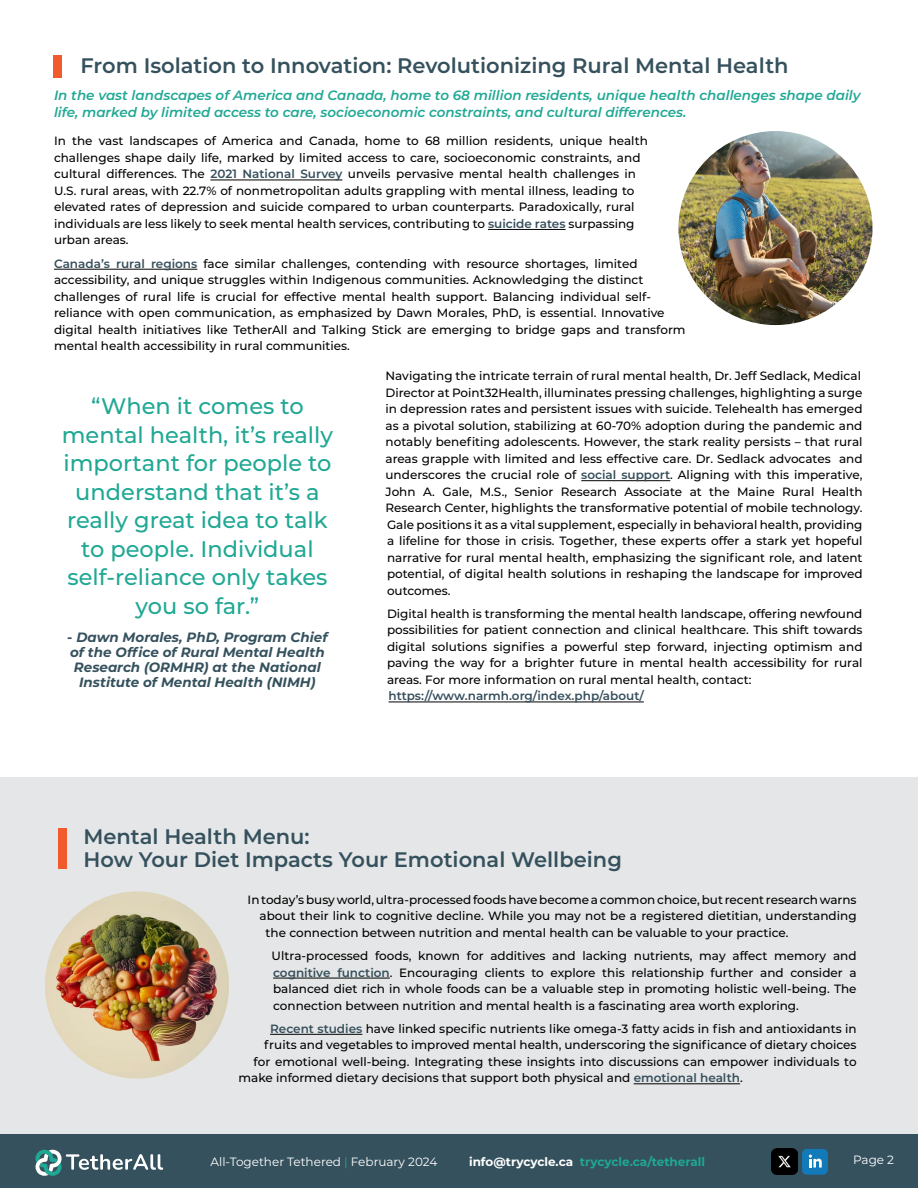
<style>
.page{position:relative;width:918px;height:1188px;background:#fff}
.page>*{position:absolute;margin:0;border:0;box-sizing:border-box;transform-origin:0 0}
.t1{font:500 22.5px/28.5px "Montserrat";color:#20a894;text-align:center}
.t2{font:600 21px/22.5px "Montserrat";color:#35515d}
.t3{font:italic 600 13.5px/16.5px "Montserrat";color:#20a894}
.t4{font:italic 700 13.5px/15px "Montserrat";color:#35515d;text-align:center}
.t5{font:500 12px/16.5px "Montserrat";color:#000}
.t6{font:12px "Montserrat";color:#fff}
.t7{font:600 12px "Montserrat";color:#364f5c}
.t8{font:700 12px "Montserrat";color:#20a894}
.s1{font-weight:600;color:#364f5c}
.s2{color:#20a894}
.s3{color:#fff}
</style>
<div class="page">
<div style="left:0;top:1134px;width:918px;height:54px;background:#35515d"></div>
<div style="left:802px;top:1149px;width:26px;height:26px;background:#127ab8;border-radius:5px"></div>
<svg style="left:809px;top:1155px;width:13px;height:13px"></svg>
<svg style="left:36px;top:1150px;width:127px;height:26px"></svg>
<img style="left:772px;top:1149px;width:26px;height:26px">
<div style="left:53px;top:55px;width:9px;height:23px;background:#f15a2c"></div>
<div style="left:0;top:778px;width:918px;height:356px;background:#e5e6e7"></div>
<hr style="left:273px;top:978px;width:117px;height:1px;background:#000">
<hr style="left:270px;top:1034px;width:92px;height:1px;background:#000">
<hr style="left:634px;top:1084px;width:106px;height:1px;background:#000">
<div style="left:58px;top:828px;width:9px;height:40px;background:#f15a2c"></div>
<div style="left:45px;top:891px;width:184px;height:188px;background:#dfd5ba;border-radius:50%"></div>
<img style="left:45px;top:902px;width:184px;height:170px">
<hr style="left:210px;top:180px;width:132px;height:1px;background:#000">
<hr style="left:488px;top:229px;width:78px;height:1px;background:#000">
<hr style="left:54px;top:269px;width:143px;height:1px;background:#000">
<hr style="left:581px;top:480px;width:89px;height:1px;background:#000">
<hr style="left:389px;top:702px;width:255px;height:1px;background:#000">
<img style="left:678px;top:131px;width:195px;height:194px;border-radius:97px">
<h2 class="t2" style="left:80px;top:53px;width:710px">From Isolation to Innovation: Revolutionizing Rural Mental Health</h2>
<p class="t3" style="left:54px;top:86px;width:808px">In the vast landscapes of America and Canada, home to 68 million residents, unique health challenges shape daily life, marked by limited access to care, socioeconomic constraints, and cultural differences.</p>
<p class="t5" style="left:54px;top:132px;width:595px">In the vast landscapes of America and Canada, home to 68 million residents, unique health challenges shape daily life, marked by limited access to care, socioeconomic constraints, and cultural differences. The <span class="s1">2021 National Survey</span> unveils pervasive mental health challenges in U.S. rural areas, with 22.7% of nonmetropolitan adults grappling with mental illness, leading to elevated rates of depression and suicide compared to urban counterparts. Paradoxically, rural individuals are less likely to seek mental health services, contributing to <span class="s1">suicide rates</span> surpassing urban areas.</p>
<p class="t5" style="left:54px;top:255px;width:633px"><span class="s1">Canada’s rural regions</span> face similar challenges, contending with resource shortages, limited accessibility, and unique struggles within Indigenous communities. Acknowledging the distinct challenges of rural life is crucial for effective mental health support. Balancing individual self&shy;reliance with open communication, as emphasized by Dawn Morales, PhD, is essential. Innovative digital health initiatives like TetherAll and Talking Stick are emerging to bridge gaps and transform mental health accessibility in rural communities.</p>
<p class="t5" style="left:386px;top:367px;width:479px">Navigating the intricate terrain of rural mental health, Dr. Jeff Sedlack, Medical Director at Point32Health, illuminates pressing challenges, highlighting a surge in depression rates and persistent issues with suicide. Telehealth has emerged as a pivotal solution, stabilizing at 60-70% adoption during the pandemic and notably benefiting adolescents. However, the stark reality persists – that rural areas grapple with limited and less effective care. Dr. Sedlack advocates and underscores the crucial role of <span class="s1">social support</span>. Aligning with this imperative, John A. Gale, M.S., Senior Research Associate at the Maine Rural Health Research Center, highlights the transformative potential of mobile technology.<br>Gale positions it as a vital supplement, especially in behavioral health, providing a lifeline for those in crisis. Together, these experts offer a stark yet hopeful narrative for rural mental health, emphasizing the significant role, and latent potential, of digital health solutions in reshaping the landscape for improved outcomes.</p>
<p class="t5" style="left:387px;top:605px;width:477px;text-align:justify">Digital health is transforming the mental health landscape, offering newfound possibilities for patient connection and clinical healthcare. This shift towards digital solutions signifies a powerful step forward, injecting optimism and paving the way for a brighter future in mental health accessibility for rural areas. For more information on rural mental health, contact:</p>
<p class="t7" style="left:389px;top:688px;width:257px">https://www.narmh.org/index.php/about/</p>
<h1 class="t1" style="left:62px;top:391px;width:273px">“When it comes to mental health, it’s really important for people to understand that it’s a really great idea to talk to people. Individual self-reliance only takes you so far.”</h1>
<p class="t4" style="left:67px;top:629px;width:262px">- Dawn Morales, PhD, Program Chief of the Office of Rural Mental Health Research (ORMHR) at the National Institute of Mental Health (NIMH)</p>
<h2 class="t2" style="left:83px;top:825px;width:540px">Mental Health Menu:<br>How Your Diet Impacts Your Emotional Wellbeing</h2>
<p class="t5" style="left:248px;top:891px;width:611px">In today’s busy world, ultra-processed foods have become a common choice, but recent research warns</p>
<p class="t5" style="left:260px;top:907px;width:599px">about their link to cognitive decline. While you may not be a registered dietitian, understanding</p>
<p class="t5" style="left:266px;top:924px;width:525px">the connection between nutrition and mental health can be valuable to your practice.</p>
<p class="t5" style="left:272px;top:947px;width:587px;text-align:justify">Ultra-processed foods, known for additives and lacking nutrients, may affect memory and <span class="s1">cognitive function</span>. Encouraging clients to explore this relationship further and consider a balanced diet rich in whole foods can be a valuable step in promoting holistic well-being. The connection between nutrition and mental health is a fascinating area worth exploring.</p>
<p class="t5" style="left:270px;top:1020px;width:588px"><span class="s1">Recent studies</span> have linked specific nutrients like omega-3 fatty acids in fish and antioxidants in</p>
<p class="t5" style="left:264px;top:1036px;width:594px">fruits and vegetables to improved mental health, underscoring the significance of dietary choices</p>
<p class="t5" style="left:254px;top:1053px;width:605px">for emotional well-being. Integrating these insights into discussions can empower individuals to</p>
<p class="t5" style="left:239px;top:1069px;width:506px">make informed dietary decisions that support both physical and <span class="s1">emotional health</span>.</p>
<p class="t6" style="left:211px;top:1154px;width:228px">All-Together Tethered <span class="s2">|</span> February 2024</p>
<p class="t8" style="left:469px;top:1153px;width:238px"><span class="s3">info@trycycle.ca</span> trycycle.ca/tetherall</p>
<p class="t6" style="left:853px;top:1152px;width:42px">Page 2</p>
</div>
